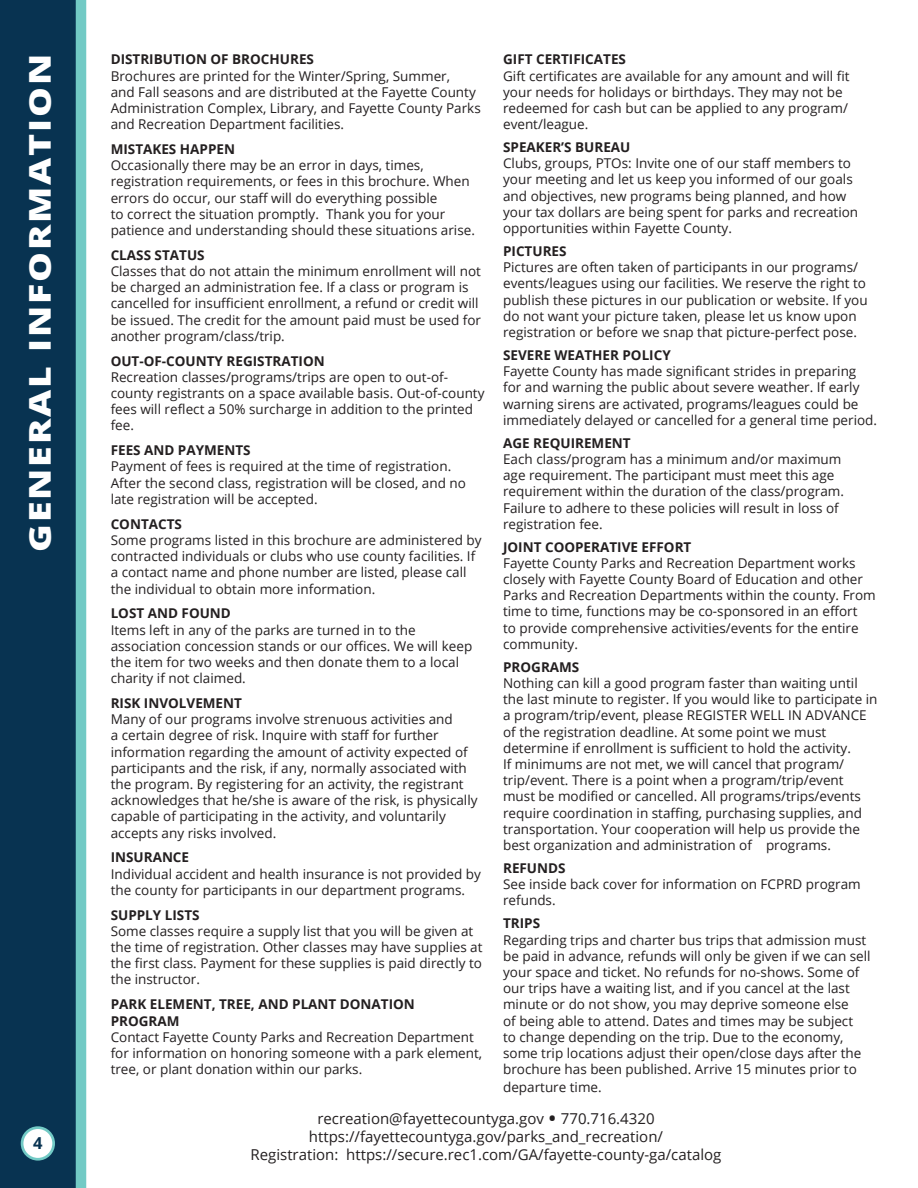
<style>
.page{position:relative;width:918px;height:1188px;background:#fff}
.page>*{position:absolute;margin:0;border:0;box-sizing:border-box;transform-origin:0 0}
.t1{font:800 30px "Open Sans";letter-spacing:.05em;color:#fff;scale:1.25 1}
.t2{font:700 16.5px "Open Sans";color:#083351}
.t3{font:15px/18px "Open Sans";color:#231f20;text-align:center}
.t4{font:13.5px/16.2px "Open Sans";color:#231f20}
.t5{font:700 13.5px "Open Sans";color:#231f20}
.s1{font-weight:700}
.s2{font-size:24px}
</style>
<div class="page">
<div style="left:0;top:0;width:81px;height:1188px;background:#083351"></div>
<div style="left:76px;top:0;width:10px;height:1188px;background:#72cac5"></div>
<div style="left:22px;top:1128px;width:32px;height:31px;background:#fff;border-radius:50%"></div>
<div style="left:21px;top:1126px;width:34px;height:35px;border:3px solid #72cac5;border-radius:50%"></div>
<p class="t1" style="left:17px;top:552px;width:400px;rotate:-90deg">GENERAL INFORMATION</p>
<p class="t2" style="left:33px;top:1131px;width:11px">4</p>
<p class="t4" style="left:111px;top:51px;width:372px"><span class="s1">DISTRIBUTION OF BROCHURES<br></span>Brochures are printed for the Winter/Spring, Summer,<br>and Fall seasons and are distributed at the Fayette County Administration Complex, Library, and Fayette County Parks and Recreation Department facilities.</p>
<p class="t4" style="left:111px;top:141px;width:366px"><span class="s1">MISTAKES HAPPEN<br></span>Occasionally there may be an error in days, times, registration requirements, or fees in this brochure. When errors do occur, our staff will do everything possible<br>to correct the situation promptly. Thank you for your patience and understanding should these situations arise.</p>
<p class="t4" style="left:111px;top:246px;width:372px"><span class="s1">CLASS STATUS<br></span>Classes that do not attain the minimum enrollment will not be charged an administration fee. If a class or program is cancelled for insufficient enrollment, a refund or credit will be issued. The credit for the amount paid must be used for another program/class/trip.</p>
<p class="t4" style="left:111px;top:352px;width:375px"><span class="s1">OUT-OF-COUNTY REGISTRATION<br></span>Recreation classes/programs/trips are open to out-of&shy;county registrants on a space available basis. Out-of-county fees will reflect a 50% surcharge in addition to the printed fee.</p>
<p class="t4" style="left:111px;top:442px;width:357px"><span class="s1">FEES AND PAYMENTS<br></span>Payment of fees is required at the time of registration.<br>After the second class, registration will be closed, and no late registration will be accepted.</p>
<p class="t4" style="left:111px;top:515px;width:372px"><span class="s1">CONTACTS<br></span>Some programs listed in this brochure are administered by contracted individuals or clubs who use county facilities. If a contact name and phone number are listed, please call the individual to obtain more information.</p>
<p class="t4" style="left:111px;top:605px;width:363px"><span class="s1">LOST AND FOUND<br></span>Items left in any of the parks are turned in to the association concession stands or our offices. We will keep the item for two weeks and then donate them to a local charity if not claimed.</p>
<p class="t4" style="left:111px;top:695px;width:368px"><span class="s1">RISK INVOLVEMENT<br></span>Many of our programs involve strenuous activities and<br>a certain degree of risk. Inquire with staff for further information regarding the amount of activity expected of participants and the risk, if any, normally associated with the program. By registering for an activity, the registrant acknowledges that he/she is aware of the risk, is physically capable of participating in the activity, and voluntarily accepts any risks involved.</p>
<p class="t4" style="left:111px;top:849px;width:372px"><span class="s1">INSURANCE<br></span>Individual accident and health insurance is not provided by the county for participants in our department programs.</p>
<p class="t4" style="left:111px;top:906px;width:373px"><span class="s1">SUPPLY LISTS<br></span>Some classes require a supply list that you will be given at the time of registration. Other classes may have supplies at the first class. Payment for these supplies is paid directly to the instructor.</p>
<p class="t4" style="left:111px;top:996px;width:373px"><span class="s1">PARK ELEMENT, TREE, AND PLANT DONATION PROGRAM<br></span>Contact Fayette County Parks and Recreation Department for information on honoring someone with a park element, tree, or plant donation within our parks.</p>
<p class="t5" style="left:503px;top:50px;width:124px">GIFT CERTIFICATES</p>
<p class="t4" style="left:503px;top:67px;width:348px">Gift certificates are available for any amount and will fit your needs for holidays or birthdays. They may not be redeemed for cash but can be applied to any program/ event/league.</p>
<p class="t4" style="left:503px;top:139px;width:357px"><span class="s1">SPEAKER’S BUREAU<br></span>Clubs, groups, PTOs: Invite one of our staff members to your meeting and let us keep you informed of our goals and objectives, new programs being planned, and how your tax dollars are being spent for parks and recreation opportunities within Fayette County.</p>
<p class="t4" style="left:503px;top:243px;width:366px"><span class="s1">PICTURES<br></span>Pictures are often taken of participants in our programs/ events/leagues using our facilities. We reserve the right to publish these pictures in our publication or website. If you do not want your picture taken, please let us know upon registration or before we snap that picture-perfect pose.</p>
<p class="t4" style="left:503px;top:347px;width:376px"><span class="s1">SEVERE WEATHER POLICY<br></span>Fayette County has made significant strides in preparing for and warning the public about severe weather. If early warning sirens are activated, programs/leagues could be immediately delayed or cancelled for a general time period.</p>
<p class="t4" style="left:503px;top:434px;width:342px"><span class="s1">AGE REQUIREMENT<br></span>Each class/program has a minimum and/or maximum age requirement. The participant must meet this age requirement within the duration of the class/program.<br>Failure to adhere to these policies will result in loss of registration fee.</p>
<p class="t4" style="left:503px;top:538px;width:374px"><span class="s1">JOINT COOPERATIVE EFFORT<br></span>Fayette County Parks and Recreation Department works closely with Fayette County Board of Education and other Parks and Recreation Departments within the county. From time to time, functions may be co-sponsored in an effort<br>to provide comprehensive activities/events for the entire community.</p>
<p class="t4" style="left:503px;top:658px;width:376px"><span class="s1">PROGRAMS<br></span>Nothing can kill a good program faster than waiting until the last minute to register. If you would like to participate in a program/trip/event, please REGISTER WELL IN ADVANCE of the registration deadline. At some point we must determine if enrollment is sufficient to hold the activity.<br>If minimums are not met, we will cancel that program/ trip/event. There is a point when a program/trip/event must be modified or cancelled. All programs/trips/events require coordination in staffing, purchasing supplies, and transportation. Your cooperation will help us provide the best organization and administration of programs.</p>
<p class="t4" style="left:503px;top:860px;width:359px"><span class="s1">REFUNDS<br></span>See inside back cover for information on FCPRD program refunds.</p>
<p class="t4" style="left:503px;top:915px;width:369px"><span class="s1">TRIPS<br></span>Regarding trips and charter bus trips that admission must be paid in advance, refunds will only be given if we can sell your space and ticket. No refunds for no-shows. Some of our trips have a waiting list, and if you cancel at the last minute or do not show, you may deprive someone else<br>of being able to attend. Dates and times may be subject<br>to change depending on the trip. Due to the economy, some trip locations adjust their open/close days after the brochure has been published. Arrive 15 minutes prior to</p>
<p class="t4" style="left:503px;top:1079px;width:100px">departure time.</p>
<p class="t3" style="left:251px;top:1109px;width:472px">recreation@fayettecountyga.gov <span class="s2">•</span> 770.716.4320 https://fayettecountyga.gov/parks_and_recreation/<br>Registration: https://secure.rec1.com/GA/fayette-county-ga/catalog</p>
</div>
